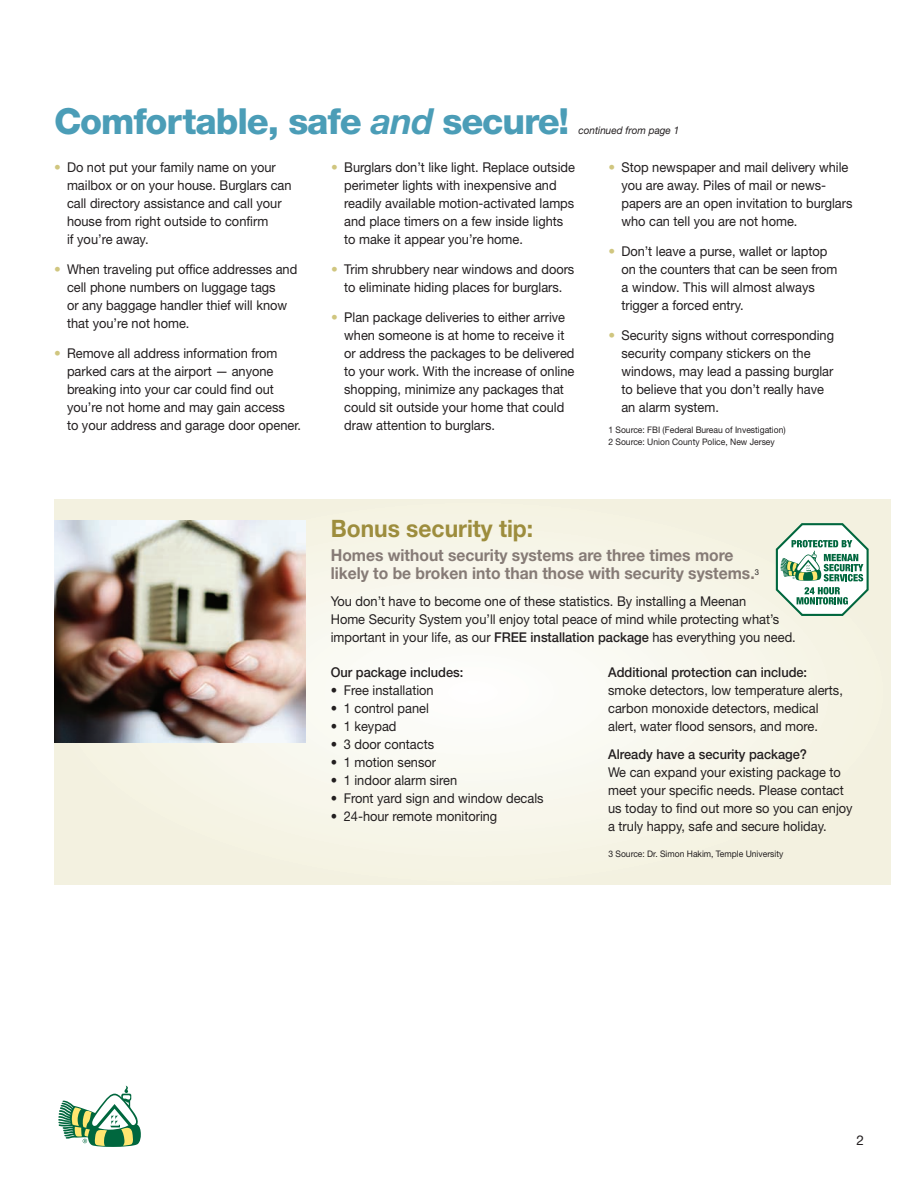
<style>
.page{position:relative;width:918px;height:1188px;background:#fff}
.page>*{position:absolute;margin:0;border:0;box-sizing:border-box;transform-origin:0 0}
.t1{font:800 36px "Helvetica Neue";letter-spacing:-.03em;color:#4b9db7}
.t2{font:700 24px "Helvetica Neue";color:#9d8d3d;scale:.95 1}
.t3{font:700 16.5px/18px "Helvetica Neue";color:#867b76;scale:.95 1}
.t4{font:13.5px/18px "Helvetica Neue";color:#231f20;scale:.95 1}
.t5{font:500 13.5px "Helvetica Neue";color:#231f20;scale:.95 1}
.t6{font:13.5px "Helvetica Neue";color:#231f20}
.t7{font:italic 10.5px "Helvetica Neue";color:#231f20;scale:.95 1}
.t8{font:9px/12px "Helvetica Neue";color:#231f20;scale:.95 1}
.s1{font-weight:700;font-style:italic}
.s2{color:#d0c67f}
.s3{font-weight:500}
</style>
<div class="page">
<svg style="left:54px;top:500px;width:837px;height:384px"></svg>
<img style="left:54px;top:521px;width:252px;height:221px">
<svg style="left:776px;top:523px;width:93px;height:93px"></svg>
<svg style="left:58px;top:1086px;width:83px;height:61px"></svg>
<h1 class="t1" style="left:54px;top:108px;width:517px">Comfortable, safe <span class="s1">and</span> secure!</h1>
<p class="t7" style="left:578px;top:126px;width:108px">continued from page 1</p>
<p class="t4" style="left:67px;top:159px;width:238px;text-indent:-13px"><span class="s2">•</span> Do not put your family name on your mailbox or on your house. Burglars can call directory assistance and call your house from right outside to confirm<br>if you’re away.</p>
<p class="t4" style="left:67px;top:261px;width:244px;text-indent:-13px"><span class="s2">•</span> When traveling put office addresses and cell phone numbers on luggage tags<br>or any baggage handler thief will know that you’re not home.</p>
<p class="t4" style="left:67px;top:345px;width:248px;text-indent:-13px"><span class="s2">•</span> Remove all address information from parked cars at the airport — anyone breaking into your car could find out you’re not home and may gain access<br>to your address and garage door opener.</p>
<p class="t4" style="left:344px;top:159px;width:244px;text-indent:-13px"><span class="s2">•</span> Burglars don’t like light. Replace outside perimeter lights with inexpensive and readily available motion-activated lamps and place timers on a few inside lights to make it appear you’re home.</p>
<p class="t4" style="left:331px;top:261px;width:258px;text-align:center"><span class="s2">•</span> Trim shrubbery near windows and doors to eliminate hiding places for burglars.</p>
<p class="t4" style="left:344px;top:309px;width:244px;text-indent:-13px"><span class="s2">•</span> Plan package deliveries to either arrive when someone is at home to receive it or address the packages to be delivered to your work. With the increase of online shopping, minimize any packages that could sit outside your home that could draw attention to burglars.</p>
<p class="t4" style="left:621px;top:159px;width:245px;text-indent:-13px"><span class="s2">•</span> Stop newspaper and mail delivery while you are away. Piles of mail or news&shy;papers are an open invitation to burglars who can tell you are not home.</p>
<p class="t4" style="left:621px;top:243px;width:229px;text-indent:-13px"><span class="s2">•</span> Don’t leave a purse, wallet or laptop on the counters that can be seen from a window. This will almost always trigger a forced entry.</p>
<p class="t4" style="left:621px;top:327px;width:225px;text-indent:-13px"><span class="s2">•</span> Security signs without corresponding security company stickers on the windows, may lead a passing burglar to believe that you don’t really have an alarm system.</p>
<p class="t8" style="left:608px;top:424px;width:188px">1 Source: FBI (Federal Bureau of Investigation)<br>2 Source: Union County Police, New Jersey</p>
<h2 class="t2" style="left:331px;top:520px;width:215px">Bonus security tip:</h2>
<p class="t3" style="left:331px;top:547px;width:452px">Homes without security systems are three times more likely to be broken into than those with security systems.<sup>3</sup></p>
<p class="t4" style="left:331px;top:593px;width:491px">You don’t have to become one of these statistics. By installing a Meenan<br>Home Security System you’ll enjoy total peace of mind while protecting what’s important in your life, as our <span class="s3">FREE installation package</span> has everything you need.</p>
<p class="t5" style="left:331px;top:667px;width:141px">Our package includes:</p>
<p class="t4" style="left:331px;top:682px;width:110px">• Free installation</p>
<p class="t4" style="left:331px;top:700px;width:105px">• 1 control panel</p>
<p class="t4" style="left:331px;top:718px;width:71px">• 1 keypad</p>
<p class="t4" style="left:331px;top:736px;width:110px">• 3 door contacts</p>
<p class="t4" style="left:331px;top:754px;width:112px">• 1 motion sensor</p>
<p class="t4" style="left:331px;top:772px;width:135px">• 1 indoor alarm siren</p>
<p class="t4" style="left:331px;top:790px;width:226px">• Front yard sign and window decals</p>
<p class="t4" style="left:331px;top:808px;width:177px">• 24-hour remote monitoring</p>
<p class="t5" style="left:608px;top:667px;width:211px">Additional protection can include:</p>
<p class="t4" style="left:608px;top:682px;width:249px">smoke detectors, low temperature alerts, carbon monoxide detectors, medical alert, water flood sensors, and more.</p>
<p class="t5" style="left:608px;top:750px;width:211px">Already have a security package?</p>
<p class="t4" style="left:608px;top:765px;width:259px">We can expand your existing package to meet your specific needs. Please contact us today to find out more so you can enjoy a truly happy, safe and secure holiday.</p>
<p class="t8" style="left:608px;top:849px;width:186px">3 Source: Dr. Simon Hakim, Temple University</p>
<p class="t6" style="left:857px;top:1136px;width:9px">2</p>
</div>
